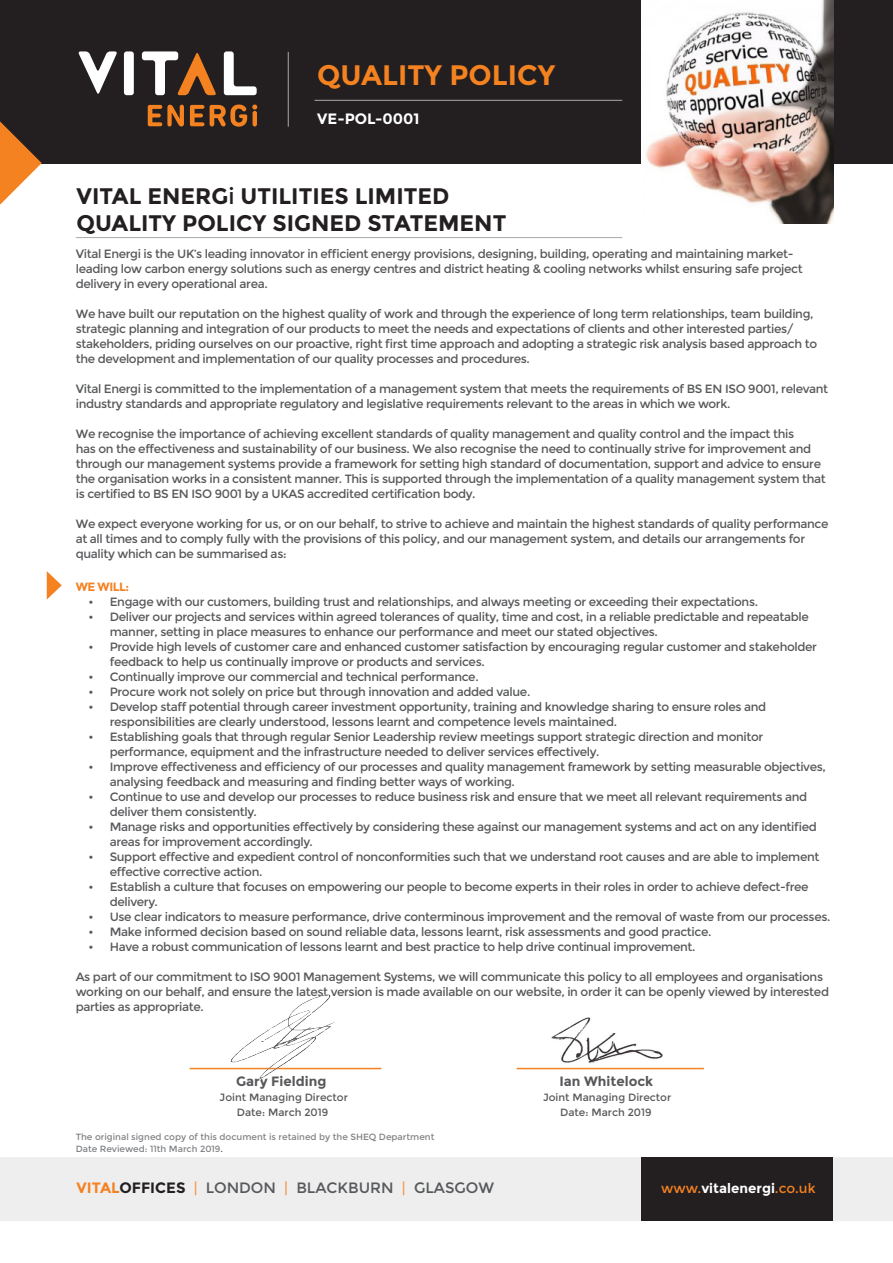
<style>
.page{position:relative;width:893px;height:1263px;background:#fff}
.page>*{position:absolute;margin:0;border:0;box-sizing:border-box;transform-origin:0 0}
.t1{font:700 28.2px "Montserrat";color:#f58220}
.t2{font:700 22.5px "Montserrat";color:#231f20}
.t3{font:15px "Montserrat";color:#57585a}
.t4{font:700 15px "Montserrat";color:#fff}
.vital_body_copy{font:700 13.5px "Montserrat";color:#57585a}
.t5{font:700 13.5px "Montserrat";color:#fff}
.vital_body_copy-2{font:12px/15px "Montserrat";letter-spacing:-.03em;color:#57585a}
.vital_body_copy-3{font:700 12px "Montserrat";letter-spacing:-.04em;color:#f58220}
.vital_body_copy-4{font:10.5px "Montserrat";color:#57585a}
.vital_body_copy-5{font:9px "Montserrat";color:#808285}
.s1{font-weight:400}
.s2{color:#57585a}
.s3{font-weight:700;color:#f58220}
.s4{font-weight:700;color:#231f20}
.s5{color:#f79848}
.s6{font-weight:400;color:#f58220}
</style>
<div class="page">
<div style="left:0;top:1157px;width:893px;height:63px;background:#eeeeef"></div>
<div style="left:0;top:0;width:893px;height:163px;background:#231f20"></div>
<img style="left:641px;top:0;width:192px;height:223px">
<svg style="left:148px;top:105px;width:36px;height:21px"></svg>
<svg style="left:190px;top:105px;width:14px;height:21px"></svg>
<svg style="left:210px;top:105px;width:47px;height:22px"></svg>
<svg style="left:78px;top:51px;width:39px;height:43px"></svg>
<div style="left:124px;top:51px;width:10px;height:44px;background:#fff;border-radius:3px"></div>
<svg style="left:142px;top:51px;width:74px;height:44px"></svg>
<svg style="left:224px;top:51px;width:33px;height:44px"></svg>
<hr style="left:288px;top:52px;width:1px;height:75px;background:#a8a9ad">
<hr style="left:76px;top:237px;width:546px;height:1px;background:#a8a9ad">
<hr style="left:315px;top:100px;width:307px;height:1px;background:#a8a9ad">
<div style="left:641px;top:1157px;width:192px;height:63px;background:#231f20"></div>
<svg style="left:47px;top:571px;width:15px;height:29px"></svg>
<svg style="left:0;top:121px;width:43px;height:84px"></svg>
<hr style="left:190px;top:1068px;width:191px;height:1px;background:#f58220">
<hr style="left:517px;top:1068px;width:187px;height:1px;background:#f58220">
<img style="left:551px;top:1017px;width:112px;height:47px">
<img style="left:227px;top:995px;width:120px;height:84px">
<p class="t1" style="left:317px;top:58px;width:239px">QUALITY POLICY</p>
<p class="t4" style="left:317px;top:109px;width:104px">VE-POL-0001</p>
<p class="t2" style="left:77px;top:183px;width:374px">VITAL ENERG<span class="s1">i</span> UTILITIES LIMITED</p>
<p class="t2" style="left:77px;top:210px;width:431px">QUALITY POLICY SIGNED STATEMENT</p>
<p class="vital_body_copy-2" style="left:76px;top:247px;width:728px">Vital Energi is the UK’s leading innovator in efficient energy provisions, designing, building, operating and maintaining market&shy;leading low carbon energy solutions such as energy centres and district heating &amp; cooling networks whilst ensuring safe project delivery in every operational area.</p>
<p class="vital_body_copy-2" style="left:76px;top:307px;width:743px">We have built our reputation on the highest quality of work and through the experience of long term relationships, team building, strategic planning and integration of our products to meet the needs and expectations of clients and other interested parties/ stakeholders, priding ourselves on our proactive, right first time approach and adopting a strategic risk analysis based approach to the development and implementation of our quality processes and procedures.</p>
<p class="vital_body_copy-2" style="left:76px;top:382px;width:754px">Vital Energi is committed to the implementation of a management system that meets the requirements of BS EN ISO 9001, relevant industry standards and appropriate regulatory and legislative requirements relevant to the areas in which we work.</p>
<p class="vital_body_copy-2" style="left:76px;top:427px;width:751px">We recognise the importance of achieving excellent standards of quality management and quality control and the impact this<br>has on the effectiveness and sustainability of our business. We also recognise the need to continually strive for improvement and through our management systems provide a framework for setting high standard of documentation, support and advice to ensure the organisation works in a consistent manner. This is supported through the implementation of a quality management system that is certified to BS EN ISO 9001 by a UKAS accredited certification body.</p>
<p class="vital_body_copy-2" style="left:76px;top:517px;width:754px">We expect everyone working for us, or on our behalf, to strive to achieve and maintain the highest standards of quality performance at all times and to comply fully with the provisions of this policy, and our management system, and details our arrangements for quality which can be summarised as:</p>
<p class="vital_body_copy-3" style="left:76px;top:580px;width:55px">WE WILL:</p>
<p class="vital_body_copy-2" style="left:89px;top:595px;width:671px">• Engage with our customers, building trust and relationships, and always meeting or exceeding their expectations.</p>
<p class="vital_body_copy-2" style="left:110px;top:610px;width:701px;text-indent:-21px">• Deliver our projects and services within agreed tolerances of quality, time and cost, in a reliable predictable and repeatable manner, setting in place measures to enhance our performance and meet our stated objectives.</p>
<p class="vital_body_copy-2" style="left:110px;top:640px;width:709px;text-indent:-21px">• Provide high levels of customer care and enhanced customer satisfaction by encouraging regular customer and stakeholder feedback to help us continually improve or products and services.</p>
<p class="vital_body_copy-2" style="left:89px;top:670px;width:392px">• Continually improve our commercial and technical performance.</p>
<p class="vital_body_copy-2" style="left:89px;top:685px;width:443px">• Procure work not solely on price but through innovation and added value.</p>
<p class="vital_body_copy-2" style="left:110px;top:700px;width:658px;text-indent:-21px">• Develop staff potential through career investment opportunity, training and knowledge sharing to ensure roles and responsibilities are clearly understood, lessons learnt and competence levels maintained.</p>
<p class="vital_body_copy-2" style="left:110px;top:730px;width:655px;text-indent:-21px">• Establishing goals that through regular Senior Leadership review meetings support strategic direction and monitor performance, equipment and the infrastructure needed to deliver services effectively.</p>
<p class="vital_body_copy-2" style="left:110px;top:760px;width:718px;text-indent:-21px">• Improve effectiveness and efficiency of our processes and quality management framework by setting measurable objectives, analysing feedback and measuring and finding better ways of working.</p>
<p class="vital_body_copy-2" style="left:110px;top:790px;width:699px;text-indent:-21px">• Continue to use and develop our processes to reduce business risk and ensure that we meet all relevant requirements and deliver them consistently.</p>
<p class="vital_body_copy-2" style="left:110px;top:820px;width:709px;text-indent:-21px">• Manage risks and opportunities effectively by considering these against our management systems and act on any identified areas for improvement accordingly.</p>
<p class="vital_body_copy-2" style="left:110px;top:850px;width:711px;text-indent:-21px">• Support effective and expedient control of nonconformities such that we understand root causes and are able to implement effective corrective action.</p>
<p class="vital_body_copy-2" style="left:110px;top:880px;width:700px;text-indent:-21px">• Establish a culture that focuses on empowering our people to become experts in their roles in order to achieve defect-free delivery.</p>
<p class="vital_body_copy-2" style="left:89px;top:910px;width:743px">• Use clear indicators to measure performance, drive conterminous improvement and the removal of waste from our processes.</p>
<p class="vital_body_copy-2" style="left:89px;top:925px;width:624px">• Make informed decision based on sound reliable data, lessons learnt, risk assessments and good practice.</p>
<p class="vital_body_copy-2" style="left:89px;top:940px;width:608px">• Have a robust communication of lessons learnt and best practice to help drive continual improvement.</p>
<p class="vital_body_copy-2" style="left:76px;top:970px;width:755px">As part of our commitment to ISO 9001 Management Systems, we will communicate this policy to all employees and organisations working on our behalf, and ensure the latest version is made available on our website, in order it can be openly viewed by interested parties as appropriate.</p>
<p class="vital_body_copy" style="left:236px;top:1073px;width:92px">Gary Fielding</p>
<p class="vital_body_copy" style="left:560px;top:1073px;width:95px">Ian Whitelock</p>
<p class="vital_body_copy-4" style="left:220px;top:1091px;width:130px">Joint Managing Director</p>
<p class="vital_body_copy-4" style="left:543px;top:1091px;width:130px">Joint Managing Director</p>
<p class="vital_body_copy-4" style="left:237px;top:1106px;width:93px">Date: March 2019</p>
<p class="vital_body_copy-4" style="left:560px;top:1106px;width:93px">Date: March 2019</p>
<p class="vital_body_copy-5" style="left:76px;top:1132px;width:360px">The original signed copy of this document is retained by the SHEQ Department</p>
<p class="vital_body_copy-5" style="left:76px;top:1144px;width:149px">Date Reviewed: 11th March 2019<span class="s2">.</span></p>
<p class="t3" style="left:77px;top:1179px;width:419px"><span class="s3">VITAL</span><span class="s4">OFFICES</span> <span class="s5">|</span> LONDON <span class="s5">|</span> BLACKBURN <span class="s5">|</span> GLASGOW</p>
<p class="t5" style="left:661px;top:1180px;width:156px"><span class="s6">www.</span>vitalenergi<span class="s6">.co.uk</span></p>
</div>
